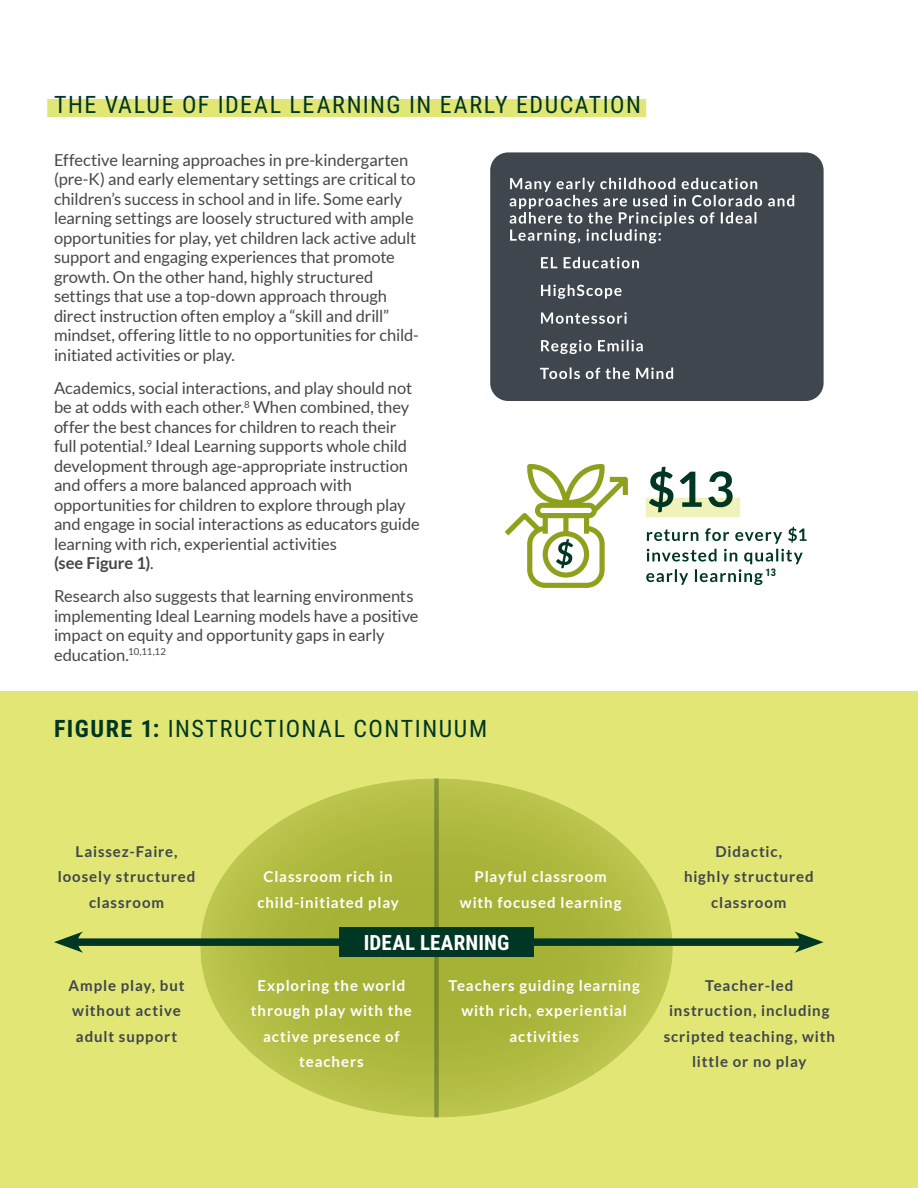
<style>
.page{position:relative;width:918px;height:1188px;background:#fff}
.page>*{position:absolute;margin:0;border:0;box-sizing:border-box;transform-origin:0 0}
.h3_highlight{font:24px "Roboto Condensed";letter-spacing:.065em;color:#003624}
.t1{font:700 21px "Roboto Condensed";color:#fff}
.body_text{font:16.5px/19.5px "Lato";letter-spacing:-.005em;color:#464748}
.body_text-2{font:700 15px/25.5px "Lato";letter-spacing:.06em;color:#fff;text-align:center}
.body_text-3{font:700 15px/25.5px "Lato";letter-spacing:.06em;color:#3f464d;text-align:center}
.t2{font:700 10.5px "Roboto Condensed";color:#003624}
.s1{font-weight:700}
</style>
<div class="page">
<div style="left:0;top:691px;width:918px;height:497px;background:#e1e675"></div>
<div style="left:47px;top:99px;width:599px;height:18px;background:#e1e675"></div>
<div style="left:490px;top:152px;width:334px;height:249px;background:#3f464d;border-radius:18px"></div>
<svg style="left:540px;top:367px;width:133px;height:12px"></svg>
<svg style="left:541px;top:340px;width:102px;height:14px"></svg>
<svg style="left:541px;top:312px;width:86px;height:12px"></svg>
<svg style="left:541px;top:285px;width:81px;height:14px"></svg>
<svg style="left:541px;top:257px;width:98px;height:11px"></svg>
<svg style="left:510px;top:178px;width:284px;height:65px"></svg>
<div style="left:199px;top:777px;width:474px;height:341px;background:#fff;opacity:.75"></div>
<div style="left:434px;top:778px;width:5px;height:340px;background:#768a2b"></div>
<div style="left:523px;top:938px;width:284px;height:8px;background:#003624"></div>
<svg style="left:794px;top:932px;width:30px;height:21px"></svg>
<svg style="left:646px;top:527px;width:161px;height:58px"></svg>
<svg style="left:505px;top:464px;width:123px;height:124px"></svg>
<div style="left:646px;top:498px;width:94px;height:19px;background:#f0f2ba"></div>
<svg style="left:649px;top:467px;width:84px;height:45px"></svg>
<div style="left:71px;top:938px;width:278px;height:8px;background:#003624"></div>
<svg style="left:54px;top:932px;width:29px;height:21px"></svg>
<div style="left:339px;top:927px;width:195px;height:30px;background:#003624"></div>
<p class="h3_highlight" style="left:54px;top:87px;width:588px">THE VALUE OF IDEAL LEARNING IN EARLY EDUCATION</p>
<p class="body_text" style="left:54px;top:150px;width:366px">Effective learning approaches in pre-kindergarten (pre-K) and early elementary settings are critical to children’s success in school and in life. Some early learning settings are loosely structured with ample opportunities for play, yet children lack active adult support and engaging experiences that promote growth. On the other hand, highly structured settings that use a top-down approach through direct instruction often employ a “skill and drill” mindset, offering little to no opportunities for child&shy;initiated activities or play.</p>
<p class="body_text" style="left:54px;top:378px;width:367px">Academics, social interactions, and play should not be at odds with each other.<sup>8</sup> When combined, they offer the best chances for children to reach their full potential.<sup>9</sup> Ideal Learning supports whole child development through age-appropriate instruction and offers a more balanced approach with opportunities for children to explore through play and engage in social interactions as educators guide learning with rich, experiential activities<br><span class="s1">(see Figure 1)</span>.</p>
<p class="body_text" style="left:54px;top:586px;width:366px">Research also suggests that learning environments implementing Ideal Learning models have a positive impact on equity and opportunity gaps in early education.<sup>10,11,12</sup></p>
<p class="h3_highlight" style="left:54px;top:712px;width:435px"><span class="s1">FIGURE 1:</span> INSTRUCTIONAL CONTINUUM</p>
<p class="t2" style="left:766px;top:565px;width:12px">13</p>
<p class="body_text-3" style="left:58px;top:838px;width:139px">Laissez-Faire, loosely structured classroom</p>
<p class="body_text-3" style="left:69px;top:972px;width:117px;text-align:left">Ample play, but without active adult support</p>
<p class="body_text-2" style="left:257px;top:864px;width:143px">Classroom rich in child-initiated play</p>
<p class="body_text-2" style="left:460px;top:864px;width:163px">Playful classroom with focused learning</p>
<p class="t1" style="left:364px;top:928px;width:147px">IDEAL LEARNING</p>
<p class="body_text-2" style="left:251px;top:972px;width:162px">Exploring the world through play with the active presence of teachers</p>
<p class="body_text-2" style="left:448px;top:972px;width:193px">Teachers guiding learning with rich, experiential activities</p>
<p class="body_text-3" style="left:684px;top:838px;width:131px">Didactic,<br>highly structured classroom</p>
<p class="body_text-3" style="left:664px;top:972px;width:173px">Teacher-led instruction, including scripted teaching, with little or no play</p>
</div>
